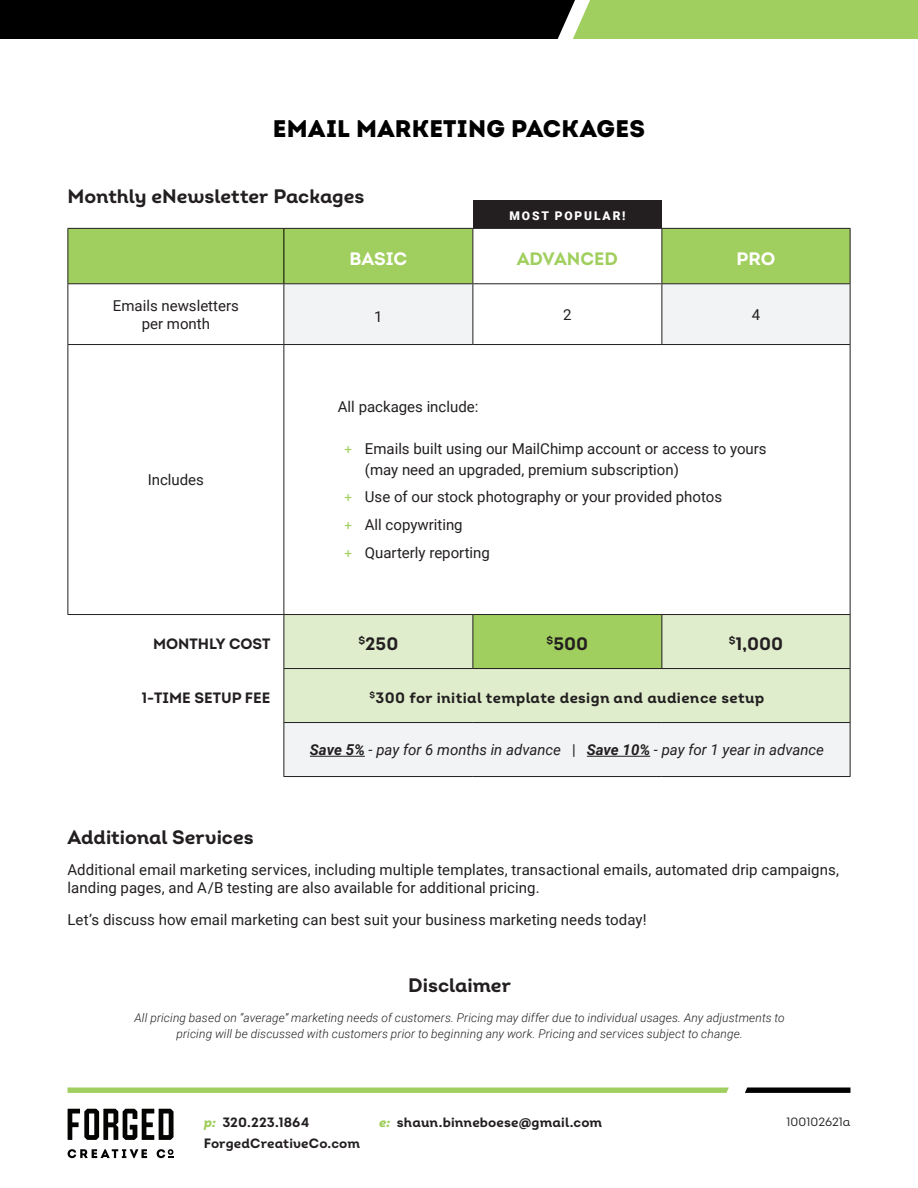
<style>
.page{position:relative;width:918px;height:1188px;background:#fff}
.page>*{position:absolute;margin:0;border:0;box-sizing:border-box;transform-origin:0 0}
.t1{font:24px "Intro Black Alt";letter-spacing:.01em;color:#000}
.t2{font:19.5px "Intro Bold Alt";color:#231f20}
.t3{font:18px "Intro Bold Alt";color:#231f20}
.t4{font:18px "Intro Bold Alt";letter-spacing:-.005em;color:#fff}
.t5{font:18px "Intro Bold Alt";color:#a1cf5f}
.t6{font:15px/18px "Roboto";color:#231f20}
.t7{font:italic 15px "Roboto";color:#231f20}
.t8{font:15px "Intro Bold Alt";letter-spacing:.025em;color:#231f20}
.t9{font:15px "Intro Bold Alt";color:#231f20}
.t10{font:13.5px "Intro Bold Alt";letter-spacing:.01em;color:#231f20}
.t11{font:italic 300 12px/16.5px "Roboto";letter-spacing:.01em;color:#231f20;text-align:center}
.t12{font:900 12px "Roboto";letter-spacing:.16em;color:#fff}
.t13{font:12px "Intro Regular Alt";letter-spacing:.005em;color:#231f20}
.s1{font-size:13.5px;color:#a1cf5f}
.s2{font-weight:700}
.s3{font-style:normal}
.s4{font-family:"Intro";font-weight:900;font-style:italic;color:#a1cf5f}
</style>
<div class="page">
<div style="left:473px;top:200px;width:189px;height:28px;background:#231f20"></div>
<div style="left:69px;top:229px;width:215px;height:54px;background:#a1cf5f"></div>
<svg style="left:285px;top:229px;width:565px;height:54px;fill:#a1cf5f"></svg>
<svg style="left:285px;top:284px;width:565px;height:492px"></svg>
<div style="left:285px;top:615px;width:565px;height:107px;background:#dfedcc"></div>
<div style="left:473px;top:615px;width:189px;height:54px;background:#a1cf5f"></div>
<hr style="left:284px;top:228px;width:189px;height:1px;background:#231f20">
<hr style="left:473px;top:228px;width:189px;height:1px;background:#231f20">
<hr style="left:662px;top:228px;width:188px;height:1px;background:#231f20">
<hr style="left:850px;top:229px;width:1px;height:54px;background:#231f20">
<hr style="left:68px;top:228px;width:216px;height:1px;background:#231f20">
<hr style="left:68px;top:229px;width:1px;height:54px;background:#231f20">
<hr style="left:284px;top:615px;width:1px;height:53px;background:#231f20">
<hr style="left:850px;top:615px;width:1px;height:53px;background:#231f20">
<hr style="left:284px;top:668px;width:189px;height:1px;background:#231f20">
<hr style="left:284px;top:669px;width:1px;height:53px;background:#231f20">
<hr style="left:473px;top:668px;width:189px;height:1px;background:#231f20">
<hr style="left:662px;top:668px;width:188px;height:1px;background:#231f20">
<hr style="left:850px;top:669px;width:1px;height:53px;background:#231f20">
<hr style="left:284px;top:722px;width:189px;height:1px;background:#231f20">
<hr style="left:284px;top:723px;width:1px;height:53px;background:#231f20">
<hr style="left:473px;top:722px;width:189px;height:1px;background:#231f20">
<hr style="left:662px;top:722px;width:188px;height:1px;background:#231f20">
<hr style="left:850px;top:723px;width:1px;height:53px;background:#231f20">
<hr style="left:284px;top:776px;width:189px;height:1px;background:#231f20">
<hr style="left:473px;top:776px;width:189px;height:1px;background:#231f20">
<hr style="left:662px;top:776px;width:188px;height:1px;background:#231f20">
<hr style="left:68px;top:283px;width:216px;height:1px;background:#231f20">
<hr style="left:68px;top:284px;width:1px;height:60px;background:#231f20">
<hr style="left:284px;top:283px;width:189px;height:1px;background:#231f20">
<hr style="left:473px;top:283px;width:189px;height:1px;background:#231f20">
<hr style="left:662px;top:283px;width:188px;height:1px;background:#231f20">
<hr style="left:850px;top:284px;width:1px;height:60px;background:#231f20">
<hr style="left:68px;top:345px;width:1px;height:269px;background:#231f20">
<hr style="left:850px;top:345px;width:1px;height:269px;background:#231f20">
<hr style="left:68px;top:614px;width:216px;height:1px;background:#231f20">
<hr style="left:284px;top:614px;width:189px;height:1px;background:#231f20">
<hr style="left:473px;top:614px;width:189px;height:1px;background:#231f20">
<hr style="left:662px;top:614px;width:188px;height:1px;background:#231f20">
<hr style="left:472px;top:229px;width:1px;height:54px;background:#231f20">
<hr style="left:662px;top:229px;width:1px;height:54px;background:#231f20">
<hr style="left:472px;top:284px;width:1px;height:60px;background:#231f20">
<hr style="left:662px;top:284px;width:1px;height:60px;background:#231f20">
<hr style="left:472px;top:615px;width:1px;height:53px;background:#231f20">
<hr style="left:662px;top:615px;width:1px;height:53px;background:#231f20">
<hr style="left:284px;top:284px;width:1px;height:60px;background:#231f20">
<hr style="left:284px;top:345px;width:1px;height:269px;background:#231f20">
<hr style="left:284px;top:229px;width:1px;height:54px;background:#000">
<hr style="left:68px;top:344px;width:216px;height:1px;background:#231f20">
<hr style="left:284px;top:344px;width:189px;height:1px;background:#231f20">
<hr style="left:473px;top:344px;width:189px;height:1px;background:#231f20">
<hr style="left:662px;top:344px;width:188px;height:1px;background:#231f20">
<hr style="left:310px;top:756px;width:55px;height:1px;background:#231f20">
<hr style="left:587px;top:756px;width:63px;height:1px;background:#231f20">
<svg style="left:68px;top:1088px;width:661px;height:5px;background:#a2cf62"></svg>
<svg style="left:0;top:0;width:918px;height:39px;background:#3f4f26"></svg>
<svg style="left:745px;top:1088px;width:105px;height:5px"></svg>
<svg style="left:68px;top:1109px;width:106px;height:31px"></svg>
<svg style="left:68px;top:1149px;width:79px;height:9px"></svg>
<svg style="left:157px;top:1149px;width:17px;height:9px"></svg>
<h1 class="t1" style="left:273px;top:113px;width:374px">EMAIL MARKETING PACKAGES</h1>
<h2 class="t2" style="left:68px;top:184px;width:299px">Monthly eNewsletter Packages</h2>
<p class="t12" style="left:510px;top:208px;width:117px">MOST POPULAR!</p>
<p class="t4" style="left:350px;top:247px;width:59px">BASIC</p>
<p class="t5" style="left:517px;top:247px;width:103px">ADVANCED</p>
<p class="t4" style="left:737px;top:247px;width:40px">PRO</p>
<p class="t6" style="left:113px;top:296px;width:127px;text-align:center">Emails newsletters per month</p>
<p class="t6" style="left:374px;top:307px;width:10px">1</p>
<p class="t6" style="left:563px;top:305px;width:10px">2</p>
<p class="t6" style="left:752px;top:305px;width:10px">4</p>
<p class="t6" style="left:148px;top:470px;width:58px">Includes</p>
<p class="t6" style="left:338px;top:398px;width:142px">All packages include:</p>
<p class="t6" style="left:365px;top:437px;width:403px;line-height:21px;text-indent:-20px"><span class="s1">+</span> Emails built using our MailChimp account or access to yours (may need an upgraded, premium subscription)</p>
<p class="t6" style="left:345px;top:483px;width:379px;line-height:27.8px"><span class="s1">+</span> Use of our stock photography or your provided photos <span class="s1">+</span> All copywriting<br><span class="s1">+</span> Quarterly reporting</p>
<p class="t9" style="left:153px;top:634px;width:119px">MONTHLY COST</p>
<p class="t3" style="left:358px;top:632px;width:41px"><sup>$</sup>250</p>
<p class="t3" style="left:547px;top:632px;width:43px"><sup>$</sup>500</p>
<p class="t3" style="left:729px;top:632px;width:56px"><sup>$</sup>1,000</p>
<p class="t9" style="left:142px;top:688px;width:130px">1-TIME SETUP FEE</p>
<p class="t8" style="left:370px;top:688px;width:396px"><sup>$</sup>300 for initial template design and audience setup</p>
<p class="t7" style="left:310px;top:739px;width:516px"><span class="s2">Save 5%</span> - pay for 6 months in advance <span class="s3">|</span> <span class="s2">Save 10%</span> - pay for 1 year in advance</p>
<h2 class="t2" style="left:68px;top:825px;width:188px">Additional Services</h2>
<p class="t6" style="left:68px;top:860px;width:773px">Additional email marketing services, including multiple templates, transactional emails, automated drip campaigns, landing pages, and A/B testing are also available for additional pricing.</p>
<p class="t6" style="left:68px;top:910px;width:581px">Let’s discuss how email marketing can best suit your business marketing needs today!</p>
<h2 class="t2" style="left:408px;top:972px;width:104px">Disclaimer</h2>
<p class="t11" style="left:134px;top:1009px;width:652px">All pricing based on “average” marketing needs of customers. Pricing may differ due to individual usages. Any adjustments to pricing will be discussed with customers prior to beginning any work. Pricing and services subject to change.</p>
<p class="t10" style="left:204px;top:1114px;width:107px"><span class="s4">p:</span> 320.223.1864</p>
<p class="t10" style="left:379px;top:1114px;width:225px"><span class="s4">e:</span> shaun.binneboese@gmail.com</p>
<p class="t10" style="left:204px;top:1135px;width:158px">ForgedCreativeCo.com</p>
<p class="t13" style="left:786px;top:1114px;width:66px">100102621a</p>
</div>
